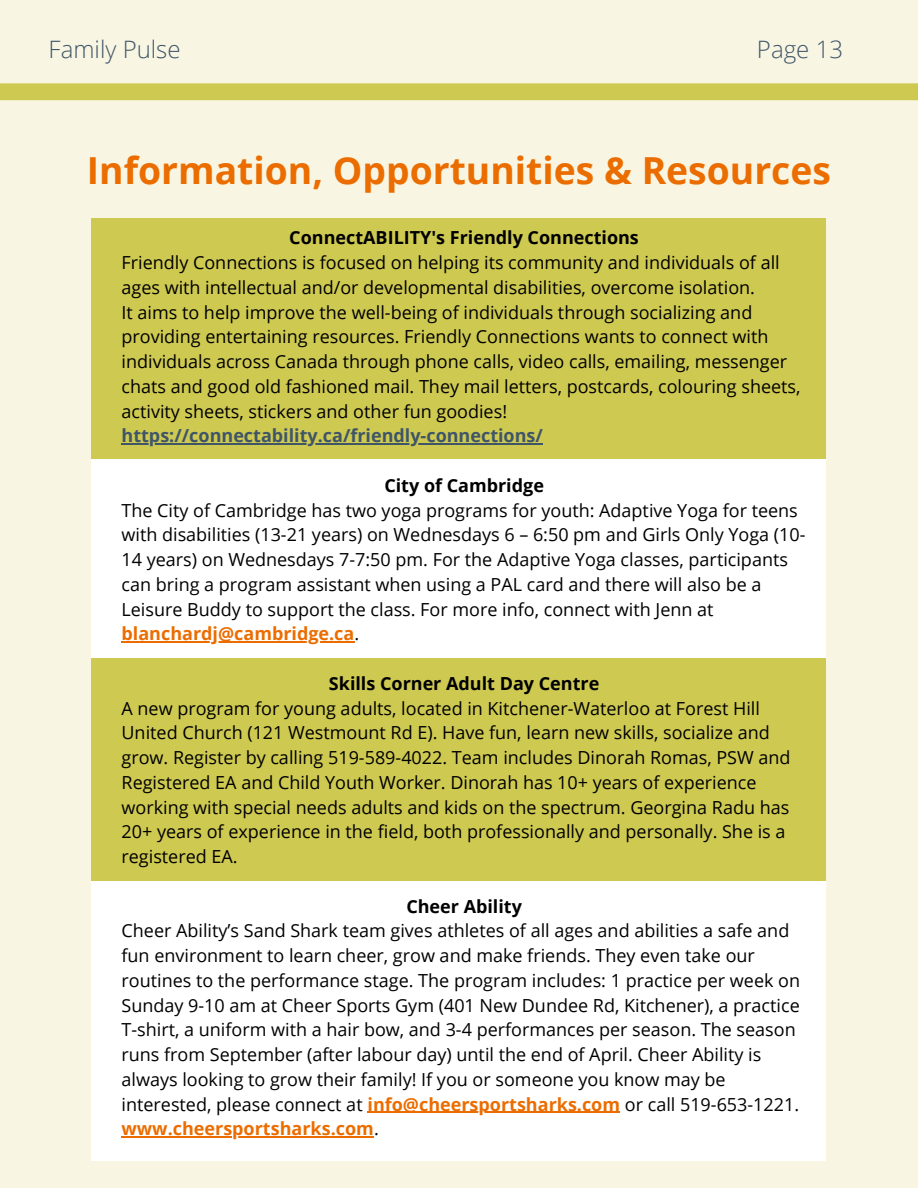
<style>
.page{position:relative;width:918px;height:1188px;background:#f8f6e3}
.page>*{position:absolute;margin:0;border:0;box-sizing:border-box;transform-origin:0 0}
.t1{font:700 37.2px "Open Sans";color:#eb6d00}
.t2{font:300 24px "Open Sans";color:#3f5568}
.t3{font:18px/24.8px "Open Sans";color:#000}
.t4{font:700 18px "Open Sans";color:#000}
.t5{font:700 18px "Open Sans";color:#3f5568}
.s1{font-weight:700;color:#eb6d00}
</style>
<div class="page">
<div style="left:0;top:83px;width:918px;height:17px;background:#cec951"></div>
<div style="left:92px;top:459px;width:734px;height:199px;background:#fff"></div>
<div style="left:92px;top:218px;width:734px;height:241px;background:#cec951"></div>
<div style="left:92px;top:658px;width:734px;height:223px;background:#cec951"></div>
<div style="left:92px;top:881px;width:734px;height:279px;background:#fff"></div>
<hr style="left:122px;top:444px;width:421px;height:1px;background:#3f5568">
<hr style="left:122px;top:642px;width:233px;height:1px;background:#eb6d00">
<hr style="left:368px;top:1112px;width:252px;height:1px;background:#eb6d00">
<hr style="left:122px;top:1137px;width:252px;height:1px;background:#eb6d00">
<p class="t2" style="left:49px;top:33px;width:133px">Family Pulse</p>
<p class="t2" style="left:757px;top:33px;width:88px">Page 13</p>
<p class="t1" style="left:87px;top:145px;width:746px">Information, Opportunities &amp; Resources</p>
<p class="t4" style="left:289px;top:225px;width:351px">ConnectABILITY's Friendly Connections</p>
<p class="t3" style="left:122px;top:250px;width:660px">Friendly Connections is focused on helping its community and individuals of all ages with intellectual and/or developmental disabilities, overcome isolation.</p>
<p class="t3" style="left:122px;top:299px;width:681px">It aims to help improve the well-being of individuals through socializing and providing entertaining resources. Friendly Connections wants to connect with individuals across Canada through phone calls, video calls, emailing, messenger chats and good old fashioned mail. They mail letters, postcards, colouring sheets, activity sheets, stickers and other fun goodies!</p>
<p class="t5" style="left:122px;top:423px;width:423px">https://connectability.ca/friendly-connections/</p>
<p class="t4" style="left:384px;top:473px;width:161px">City of Cambridge</p>
<p class="t3" style="left:122px;top:497px;width:686px">The City of Cambridge has two yoga programs for youth: Adaptive Yoga for teens with disabilities (13-21 years) on Wednesdays 6 – 6:50 pm and Girls Only Yoga (10- 14 years) on Wednesdays 7-7:50 pm. For the Adaptive Yoga classes, participants can bring a program assistant when using a PAL card and there will also be a Leisure Buddy to support the class. For more info, connect with Jenn at <span class="s1">blanchardj@cambridge.ca</span>.</p>
<p class="t4" style="left:329px;top:671px;width:272px">Skills Corner Adult Day Centre</p>
<p class="t3" style="left:122px;top:695px;width:671px">A new program for young adults, located in Kitchener-Waterloo at Forest Hill United Church (121 Westmount Rd E). Have fun, learn new skills, socialize and grow. Register by calling 519-589-4022. Team includes Dinorah Romas, PSW and Registered EA and Child Youth Worker. Dinorah has 10+ years of experience working with special needs adults and kids on the spectrum. Georgina Radu has 20+ years of experience in the field, both professionally and personally. She is a registered EA.</p>
<p class="t4" style="left:406px;top:894px;width:117px">Cheer Ability</p>
<p class="t3" style="left:122px;top:918px;width:680px">Cheer Ability’s Sand Shark team gives athletes of all ages and abilities a safe and fun environment to learn cheer, grow and make friends. They even take our routines to the performance stage. The program includes: 1 practice per week on Sunday 9-10 am at Cheer Sports Gym (401 New Dundee Rd, Kitchener), a practice T-shirt, a uniform with a hair bow, and 3-4 performances per season. The season runs from September (after labour day) until the end of April. Cheer Ability is always looking to grow their family! If you or someone you know may be interested, please connect at <span class="s1">info@cheersportsharks.com</span> or call 519-653-1221. <span class="s1">www.cheersportsharks.com</span>.</p>
</div>
